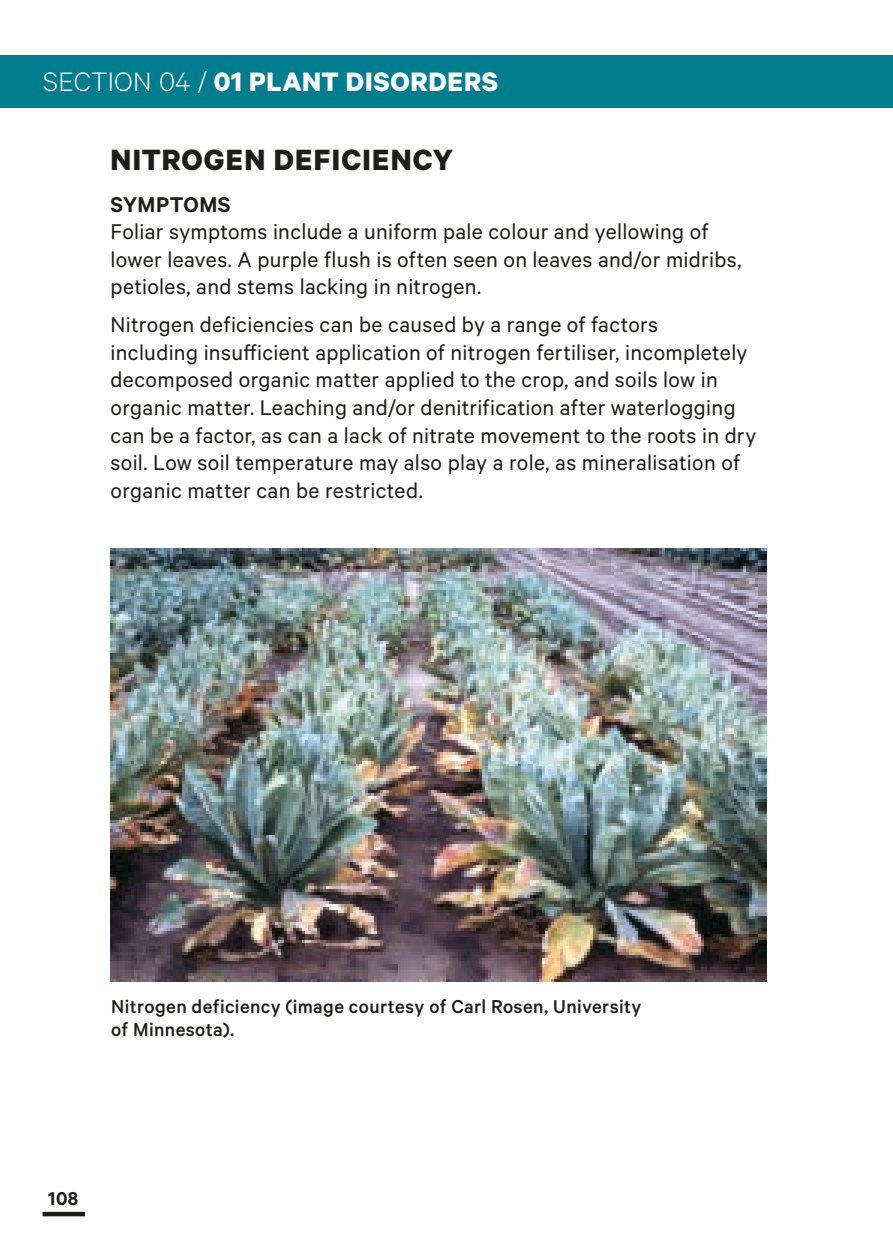
<style>
.page{position:relative;width:893px;height:1259px;background:#fff}
.page>*{position:absolute;margin:0;border:0;box-sizing:border-box;transform-origin:0 0}
.t1{font:700 33px "Calibre";letter-spacing:.04em;color:#1d1d1b}
.t2{font:700 30px "Calibre";letter-spacing:.025em;color:#fff}
.t3{font:24px/27.6px "Calibre";letter-spacing:.015em;color:#1d1d1b}
.t4{font:600 24px "Calibre";letter-spacing:.015em;color:#1d1d1b}
.t5{font:500 21px/23.1px "Calibre";letter-spacing:.02em;color:#1d1d1b}
.t6{font:600 21px "Calibre";color:#1d1d1b}
.s1{font-weight:300}
</style>
<div class="page">
<div style="left:0;top:55px;width:893px;height:53px;background:#007c8f"></div>
<div style="left:43px;top:1211px;width:42px;height:5px;background:#1d1d1b"></div>
<img style="left:111px;top:549px;width:655px;height:432px">
<p class="t2" style="left:43px;top:64px;width:457px"><span class="s1">SECTION 04 /</span> 01 PLANT DISORDERS</p>
<h1 class="t1" style="left:111px;top:140px;width:344px">NITROGEN DEFICIENCY</h1>
<p class="t4" style="left:111px;top:190px;width:122px">SYMPTOMS</p>
<p class="t3" style="left:111px;top:217px;width:632px">Foliar symptoms include a uniform pale colour and yellowing of lower leaves. A purple flush is often seen on leaves and/or midribs, petioles, and stems lacking in nitrogen.</p>
<p class="t3" style="left:111px;top:310px;width:647px">Nitrogen deficiencies can be caused by a range of factors<br>including insufficient application of nitrogen fertiliser, incompletely decomposed organic matter applied to the crop, and soils low in organic matter. Leaching and/or denitrification after waterlogging can be a factor, as can a lack of nitrate movement to the roots in dry soil. Low soil temperature may also play a role, as mineralisation of organic matter can be restricted.</p>
<p class="t5" style="left:111px;top:994px;width:532px">Nitrogen deficiency (image courtesy of Carl Rosen, University of Minnesota).</p>
<p class="t6" style="left:48px;top:1185px;width:32px">108</p>
</div>
